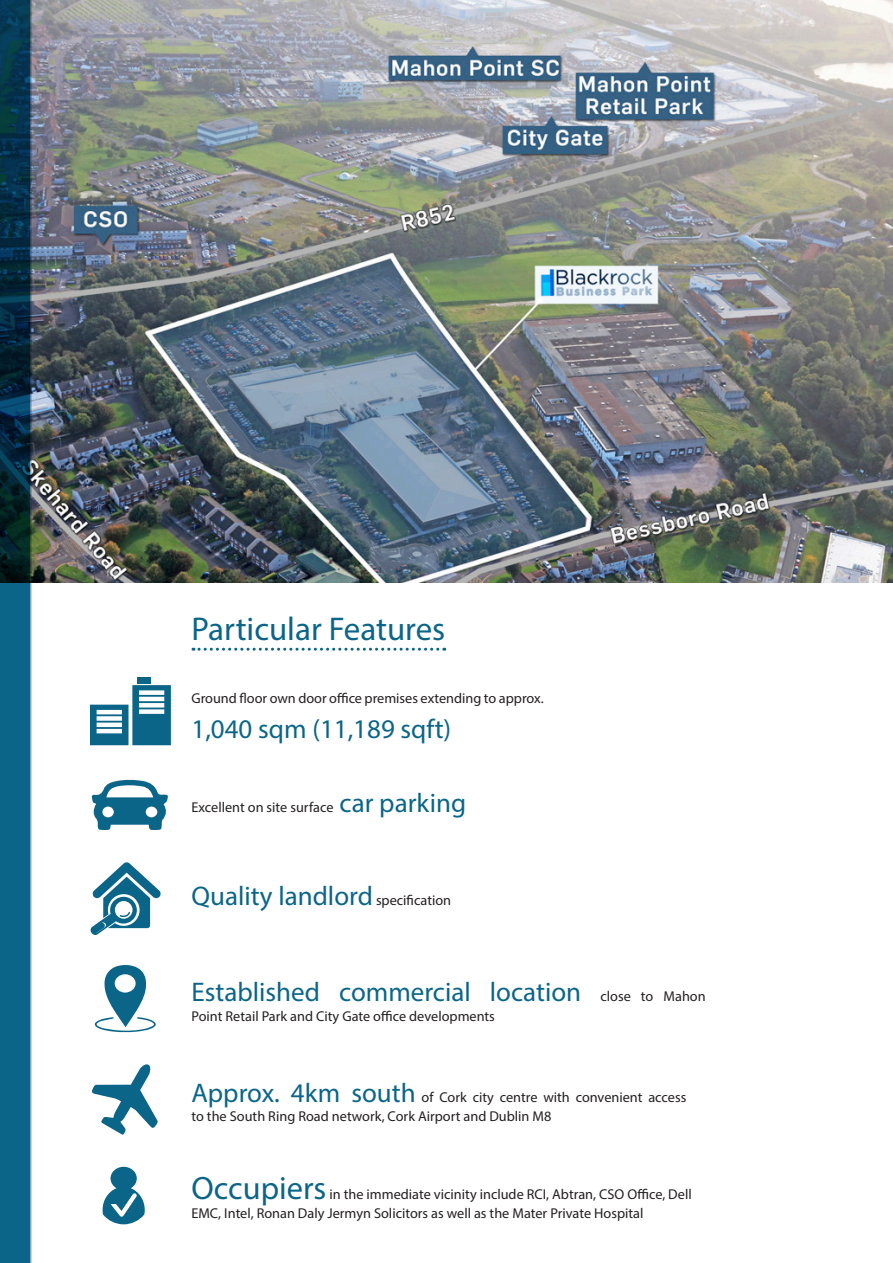
<style>
.page{position:relative;width:893px;height:1263px;background:#fff}
.page>*{position:absolute;margin:0;border:0;box-sizing:border-box;transform-origin:0 0}
.t1{font:33px "Myriad Pro";color:#0b6589}
.t2{font:32.4px "Myriad Pro";color:#0b6589}
.t3{font:27px "Myriad Pro";color:#0b6589}
.t4{font:14.25px/19.5px "Myriad Pro";color:#231f20}
.s1{font-size:27px;color:#0b6589}
.s2{font-size:14.25px;color:#231f20}
</style>
<div class="page">
<img style="left:32px;top:0;width:861px;height:583px">
<svg style="left:0;top:0;width:32px;height:1263px;background:#0d4d69"></svg>
<svg style="left:193px;top:648px;width:252px;height:3px"></svg>
<div style="left:138px;top:677px;width:13px;height:7px;background:#0b6589"></div>
<svg style="left:90px;top:685px;width:81px;height:60px"></svg>
<svg style="left:92px;top:779px;width:76px;height:51px"></svg>
<svg style="left:103px;top:1167px;width:42px;height:57px"></svg>
<svg style="left:94px;top:965px;width:62px;height:67px"></svg>
<svg style="left:92px;top:1064px;width:66px;height:70px"></svg>
<svg style="left:91px;top:862px;width:70px;height:73px"></svg>
<h1 class="t1" style="left:191px;top:609px;width:255px">Particular Features</h1>
<p class="t4" style="left:191px;top:688px;width:354px">Ground floor own door office premises extending to approx.</p>
<h3 class="t3" style="left:191px;top:712px;width:261px">1,040 sqm (11,189 sqft)</h3>
<p class="t4" style="left:191px;top:797px;width:276px">Excellent on site surface <span class="s1">car parking</span></p>
<h3 class="t3" style="left:191px;top:880px;width:261px">Quality landlord <span class="s2">specification</span></h3>
<h3 class="t3" style="left:191px;top:975px;width:516px">Established commercial location <span class="s2">close to Mahon</span></h3>
<p class="t4" style="left:191px;top:1006px;width:305px">Point Retail Park and City Gate office developments</p>
<p class="t4" style="left:191px;top:1087px;width:496px"><span class="s1">Approx. 4km south</span> of Cork city centre with convenient access to the South Ring Road network, Cork Airport and Dublin M8</p>
<h2 class="t2" style="left:191px;top:1168px;width:136px">Occupiers</h2>
<p class="t4" style="left:191px;top:1184px;width:502px;text-indent:138px">in the immediate vicinity include RCI, Abtran, CSO Office, Dell<br>EMC, Intel, Ronan Daly Jermyn Solicitors as well as the Mater Private Hospital</p>
</div>
